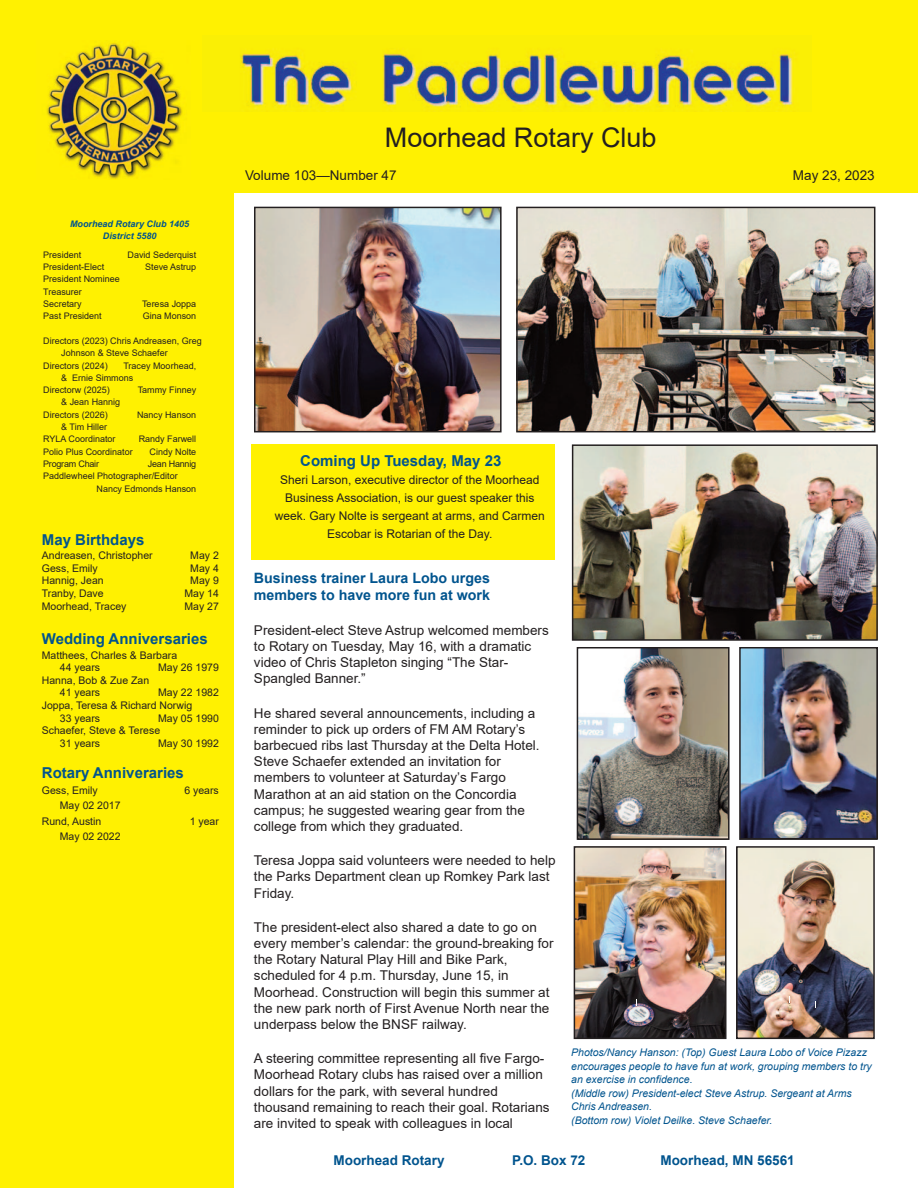
<style>
.page{position:relative;width:918px;height:1188px;background:#fff}
.page>*{position:absolute;margin:0;border:0;box-sizing:border-box;transform-origin:0 0}
.t1{font:27px "Arial";color:#231f20}
.t2{font:700 15px "Arial";color:#00548e}
.t3{font:700 14.25px/17.1px "Arial";color:#00548e}
.t4{font:13.5px/16.2px "Arial";color:#231f20}
.t5{font:700 13.5px "Arial";color:#00548e}
.t6{font:12px/18px "Arial";color:#231f20;text-align:center}
.t7{font:10.5px/12.6px "Arial";color:#231f20}
.t8{font:italic 10.5px/13.5px "Arial";color:#00548e}
.t9{font:9px/12.3px "Arial";color:#231f20}
.t10{font:italic 700 9px/12px "Arial";color:#00548e;text-align:center}
.t11{font:9px "Arial";letter-spacing:-.025em;color:#231f20}
</style>
<div class="page">
<div style="left:0;top:0;width:233px;height:1188px;background:#fff101"></div>
<div style="left:7px;top:0;width:911px;height:193px;background:#fff101"></div>
<img style="left:240px;top:48px;width:556px;height:64px">
<img style="left:47px;top:40px;width:136px;height:139px">
<div style="left:251px;top:445px;width:303px;height:115px;background:#fff101"></div>
<img style="left:580px;top:650px;width:147px;height:187px">
<div style="left:577px;top:647px;width:153px;height:193px;border:2px solid #231f20"></div>
<img style="left:742px;top:650px;width:133px;height:187px">
<div style="left:739px;top:647px;width:139px;height:193px;border:2px solid #231f20"></div>
<img style="left:577px;top:849px;width:147px;height:187px">
<div style="left:574px;top:846px;width:153px;height:193px;border:2px solid #231f20"></div>
<img style="left:739px;top:849px;width:133px;height:187px">
<div style="left:736px;top:846px;width:139px;height:193px;border:2px solid #231f20"></div>
<img style="left:575px;top:447px;width:300px;height:191px">
<div style="left:572px;top:444px;width:306px;height:197px;border:2px solid #231f20"></div>
<img style="left:519px;top:210px;width:353px;height:219px">
<div style="left:516px;top:207px;width:359px;height:225px;border:2px solid #231f20"></div>
<img style="left:257px;top:210px;width:242px;height:219px">
<div style="left:254px;top:207px;width:248px;height:225px;border:2px solid #231f20"></div>
<p class="t10" style="left:70px;top:218px;width:121px">Moorhead Rotary Club 1405<br>District 5580</p>
<p class="t9" style="left:43px;top:249px;width:40px">President</p>
<p class="t9" style="left:128px;top:249px;width:70px">David Sederquist</p>
<p class="t9" style="left:43px;top:261px;width:63px">President-Elect</p>
<p class="t9" style="left:145px;top:261px;width:53px">Steve Astrup</p>
<p class="t9" style="left:43px;top:273px;width:78px">President Nominee<br>Treasurer<br>Secretary</p>
<p class="t9" style="left:142px;top:298px;width:56px">Teresa Joppa</p>
<p class="t9" style="left:43px;top:310px;width:60px">Past President</p>
<p class="t9" style="left:143px;top:310px;width:55px">Gina Monson</p>
<p class="t9" style="left:43px;top:335px;width:160px">Directors (2023) Chris Andreasen, Greg</p>
<p class="t9" style="left:61px;top:347px;width:108px">Johnson &amp; Steve Schaefer</p>
<p class="t9" style="left:43px;top:359px;width:66px">Directors (2024)</p>
<p class="t9" style="left:123px;top:359px;width:74px">Tracey Moorhead,</p>
<p class="t9" style="left:61px;top:372px;width:74px">&amp; Ernie Simmons</p>
<p class="t9" style="left:43px;top:384px;width:68px">Directorw (2025)</p>
<p class="t9" style="left:138px;top:384px;width:60px">Tammy Finney</p>
<p class="t9" style="left:43px;top:396px;width:79px;text-indent:18px">&amp; Jean Hannig<br>Directors (2026)</p>
<p class="t9" style="left:137px;top:408px;width:61px">Nancy Hanson</p>
<p class="t9" style="left:43px;top:421px;width:74px;text-indent:18px">&amp; Tim Hiller<br>RYLA Coordinator</p>
<p class="t9" style="left:139px;top:433px;width:59px">Randy Farwell</p>
<p class="t9" style="left:43px;top:445px;width:91px">Polio Plus Coordinator</p>
<p class="t9" style="left:150px;top:445px;width:48px">Cindy Nolte</p>
<p class="t11" style="left:43px;top:459px;width:57px">Program Chair</p>
<p class="t11" style="left:148px;top:459px;width:50px">Jean Hannig</p>
<p class="t9" style="left:43px;top:470px;width:136px">Paddlewheel Photographer/Editor</p>
<p class="t9" style="left:97px;top:482px;width:101px">Nancy Edmonds Hanson</p>
<p class="t2" style="left:42px;top:531px;width:104px">May Birthdays</p>
<p class="t7" style="left:42px;top:549px;width:112px">Andreasen, Christopher</p>
<p class="t7" style="left:190px;top:549px;width:30px">May 2</p>
<p class="t7" style="left:42px;top:562px;width:58px">Gess, Emily</p>
<p class="t7" style="left:190px;top:562px;width:30px">May 4</p>
<p class="t7" style="left:42px;top:575px;width:63px">Hannig, Jean</p>
<p class="t7" style="left:190px;top:575px;width:30px">May 9</p>
<p class="t7" style="left:42px;top:587px;width:63px">Tranby, Dave</p>
<p class="t7" style="left:184px;top:587px;width:36px">May 14</p>
<p class="t7" style="left:42px;top:600px;width:86px">Moorhead, Tracey</p>
<p class="t7" style="left:184px;top:600px;width:36px">May 27</p>
<p class="t2" style="left:42px;top:630px;width:167px">Wedding Anniversaries</p>
<p class="t7" style="left:60px;top:649px;width:119px;text-indent:-18px">Matthees, Charles &amp; Barbara<br>44 years</p>
<p class="t7" style="left:158px;top:661px;width:62px">May 26 1979</p>
<p class="t7" style="left:60px;top:674px;width:91px;text-indent:-18px">Hanna, Bob &amp; Zue Zan<br>41 years</p>
<p class="t7" style="left:158px;top:686px;width:62px">May 22 1982</p>
<p class="t7" style="left:42px;top:699px;width:152px">Joppa, Teresa &amp; Richard Norwig</p>
<p class="t7" style="left:60px;top:712px;width:42px">33 years</p>
<p class="t7" style="left:158px;top:712px;width:62px">May 05 1990</p>
<p class="t7" style="left:42px;top:724px;width:120px">Schaefer, Steve &amp; Terese</p>
<p class="t7" style="left:60px;top:737px;width:42px">31 years</p>
<p class="t7" style="left:158px;top:737px;width:62px">May 30 1992</p>
<p class="t2" style="left:42px;top:764px;width:143px">Rotary Anniveraries</p>
<p class="t7" style="left:42px;top:784px;width:58px">Gess, Emily</p>
<p class="t7" style="left:184px;top:784px;width:36px">6 years</p>
<p class="t7" style="left:42px;top:798px;width:80px;line-height:15.6px;text-indent:18px">May 02 2017<br>Rund, Austin</p>
<p class="t7" style="left:190px;top:815px;width:31px">1 year</p>
<p class="t7" style="left:60px;top:830px;width:62px">May 02 2022</p>
<h1 class="t1" style="left:385px;top:122px;width:273px">Moorhead Rotary Club</h1>
<p class="t4" style="left:245px;top:167px;width:153px">Volume 103—Number 47</p>
<p class="t4" style="left:793px;top:167px;width:83px">May 23, 2023</p>
<p class="t2" style="left:300px;top:452px;width:203px">Coming Up Tuesday, May 23</p>
<p class="t6" style="left:275px;top:470px;width:272px">Sheri Larson, executive director of the Moorhead Business Association, is our guest speaker this week. Gary Nolte is sergeant at arms, and Carmen Escobar is Rotarian of the Day.</p>
<p class="t3" style="left:254px;top:569px;width:237px">Business trainer Laura Lobo urges members to have more fun at work</p>
<p class="t4" style="left:254px;top:622px;width:296px">President-elect Steve Astrup welcomed members to Rotary on Tuesday, May 16, with a dramatic video of Chris Stapleton singing “The Star-Spangled Banner.”</p>
<p class="t4" style="left:254px;top:705px;width:287px">He shared several announcements, including a reminder to pick up orders of FM AM Rotary’s barbecued ribs last Thursday at the Delta Hotel.<br>Steve Schaefer extended an invitation for members to volunteer at Saturday’s Fargo Marathon at an aid station on the Concordia campus; he suggested wearing gear from the college from which they graduated.</p>
<p class="t4" style="left:254px;top:852px;width:303px">Teresa Joppa said volunteers were needed to help the Parks Department clean up Romkey Park last<br>Friday.</p>
<p class="t4" style="left:254px;top:919px;width:301px">The president-elect also shared a date to go on every member’s calendar: the ground-breaking for the Rotary Natural Play Hill and Bike Park, scheduled for 4 p.m. Thursday, June 15, in Moorhead. Construction will begin this summer at the new park north of First Avenue North near the underpass below the BNSF railway.</p>
<p class="t4" style="left:254px;top:1050px;width:297px">A steering committee representing all five Fargo-Moorhead Rotary clubs has raised over a million dollars for the park, with several hundred thousand remaining to reach their goal. Rotarians are invited to speak with colleagues in local</p>
<p class="t8" style="left:571px;top:1046px;width:302px">Photos/Nancy Hanson: (Top) Guest Laura Lobo of Voice Pizazz encourages people to have fun at work, grouping members to try an exercise in confidence.<br>(Middle row) President-elect Steve Astrup. Sergeant at Arms Chris Andreasen.<br>(Bottom row) Violet Deilke. Steve Schaefer.</p>
<p class="t5" style="left:334px;top:1153px;width:113px">Moorhead Rotary</p>
<p class="t5" style="left:512px;top:1153px;width:75px">P.O. Box 72</p>
<p class="t5" style="left:660px;top:1153px;width:136px">Moorhead, MN 56561</p>
</div>
